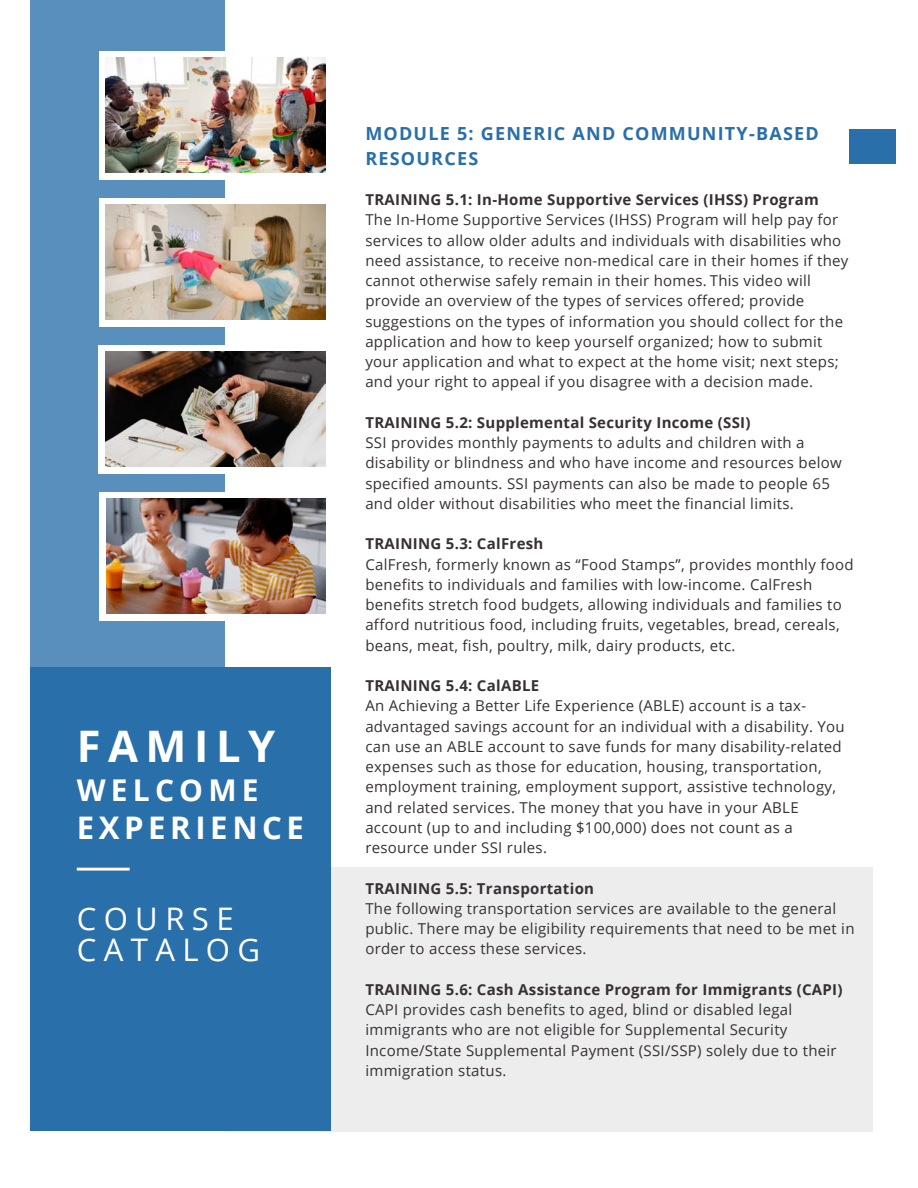
<style>
.page{position:relative;width:918px;height:1188px;background:#fff}
.page>*{position:absolute;margin:0;border:0;box-sizing:border-box;transform-origin:0 0}
.t1{font:700 43.5px "Open Sans";letter-spacing:.175em;color:#fff}
.t2{font:31.05px "Open Sans";letter-spacing:.235em;color:#fff}
.t3{font:700 31.05px "Open Sans";letter-spacing:.15em;color:#fff}
.t4{font:700 30px "Open Sans";letter-spacing:.175em;color:#fff}
.t5{font:700 18px/24.8px "Open Sans";letter-spacing:.065em;color:#296faa}
.t6{font:15px/20.2px "Open Sans";letter-spacing:.02em;color:#373035}
.t7{font:700 15px "Open Sans";letter-spacing:.02em;color:#373035}
</style>
<div class="page">
<div style="left:30px;top:0;width:195px;height:669px;background:#588fbd"></div>
<div style="left:849px;top:129px;width:46px;height:35px;background:#296faa"></div>
<div style="left:225px;top:867px;width:648px;height:264px;background:#ededee"></div>
<div style="left:30px;top:668px;width:301px;height:463px;background:#296faa"></div>
<div style="left:99px;top:51px;width:232px;height:128px;background:#fff"></div>
<img style="left:106px;top:58px;width:219px;height:115px">
<svg style="left:99px;top:198px;width:227px;height:128px;fill:#fff"></svg>
<img style="left:106px;top:205px;width:219px;height:114px">
<svg style="left:99px;top:345px;width:227px;height:128px;fill:#fff"></svg>
<img style="left:106px;top:352px;width:219px;height:114px">
<hr style="left:77px;top:868px;width:53px;height:2px;background:#fff">
<div style="left:99px;top:492px;width:232px;height:128px;background:#fff"></div>
<img style="left:106px;top:499px;width:219px;height:114px">
<p class="t1" style="left:77px;top:716px;width:200px">FAMILY</p>
<p class="t4" style="left:77px;top:768px;width:183px">WELCOME</p>
<p class="t3" style="left:77px;top:806px;width:229px">EXPERIENCE</p>
<p class="t2" style="left:77px;top:897px;width:158px">COURSE</p>
<p class="t2" style="left:77px;top:928px;width:185px">CATALOG</p>
<p class="t5" style="left:365px;top:121px;width:455px">MODULE 5: GENERIC AND COMMUNITY-BASED<br>RESOURCES</p>
<p class="t7" style="left:365px;top:189px;width:455px">TRAINING 5.1: In-Home Supportive Services (IHSS) Program</p>
<p class="t6" style="left:365px;top:209px;width:485px">The In-Home Supportive Services (IHSS) Program will help pay for services to allow older adults and individuals with disabilities who need assistance, to receive non-medical care in their homes if they cannot otherwise safely remain in their homes. This video will provide an overview of the types of services offered; provide suggestions on the types of information you should collect for the application and how to keep yourself organized; how to submit your application and what to expect at the home visit; next steps; and your right to appeal if you disagree with a decision made.</p>
<p class="t7" style="left:365px;top:412px;width:387px">TRAINING 5.2: Supplemental Security Income (SSI)</p>
<p class="t6" style="left:365px;top:432px;width:478px">SSI provides monthly payments to adults and children with a disability or blindness and who have income and resources below specified amounts. SSI payments can also be made to people 65 and older without disabilities who meet the financial limits.</p>
<p class="t7" style="left:365px;top:533px;width:180px">TRAINING 5.3: CalFresh</p>
<p class="t6" style="left:365px;top:554px;width:490px">CalFresh, formerly known as “Food Stamps”, provides monthly food benefits to individuals and families with low-income. CalFresh benefits stretch food budgets, allowing individuals and families to afford nutritious food, including fruits, vegetables, bread, cereals, beans, meat, fish, poultry, milk, dairy products, etc.</p>
<p class="t7" style="left:365px;top:675px;width:175px">TRAINING 5.4: CalABLE</p>
<p class="t6" style="left:365px;top:695px;width:481px">An Achieving a Better Life Experience (ABLE) account is a tax&shy;advantaged savings account for an individual with a disability. You can use an ABLE account to save funds for many disability-related expenses such as those for education, housing, transportation, employment training, employment support, assistive technology, and related services. The money that you have in your ABLE account (up to and including $100,000) does not count as a resource under SSI rules.</p>
<p class="t7" style="left:365px;top:878px;width:230px">TRAINING 5.5: Transportation</p>
<p class="t6" style="left:365px;top:898px;width:491px">The following transportation services are available to the general public. There may be eligibility requirements that need to be met in order to access these services.</p>
<p class="t7" style="left:365px;top:979px;width:479px">TRAINING 5.6: Cash Assistance Program for Immigrants (CAPI)</p>
<p class="t6" style="left:365px;top:999px;width:473px">CAPI provides cash benefits to aged, blind or disabled legal immigrants who are not eligible for Supplemental Security Income/State Supplemental Payment (SSI/SSP) solely due to their immigration status.</p>
</div>
